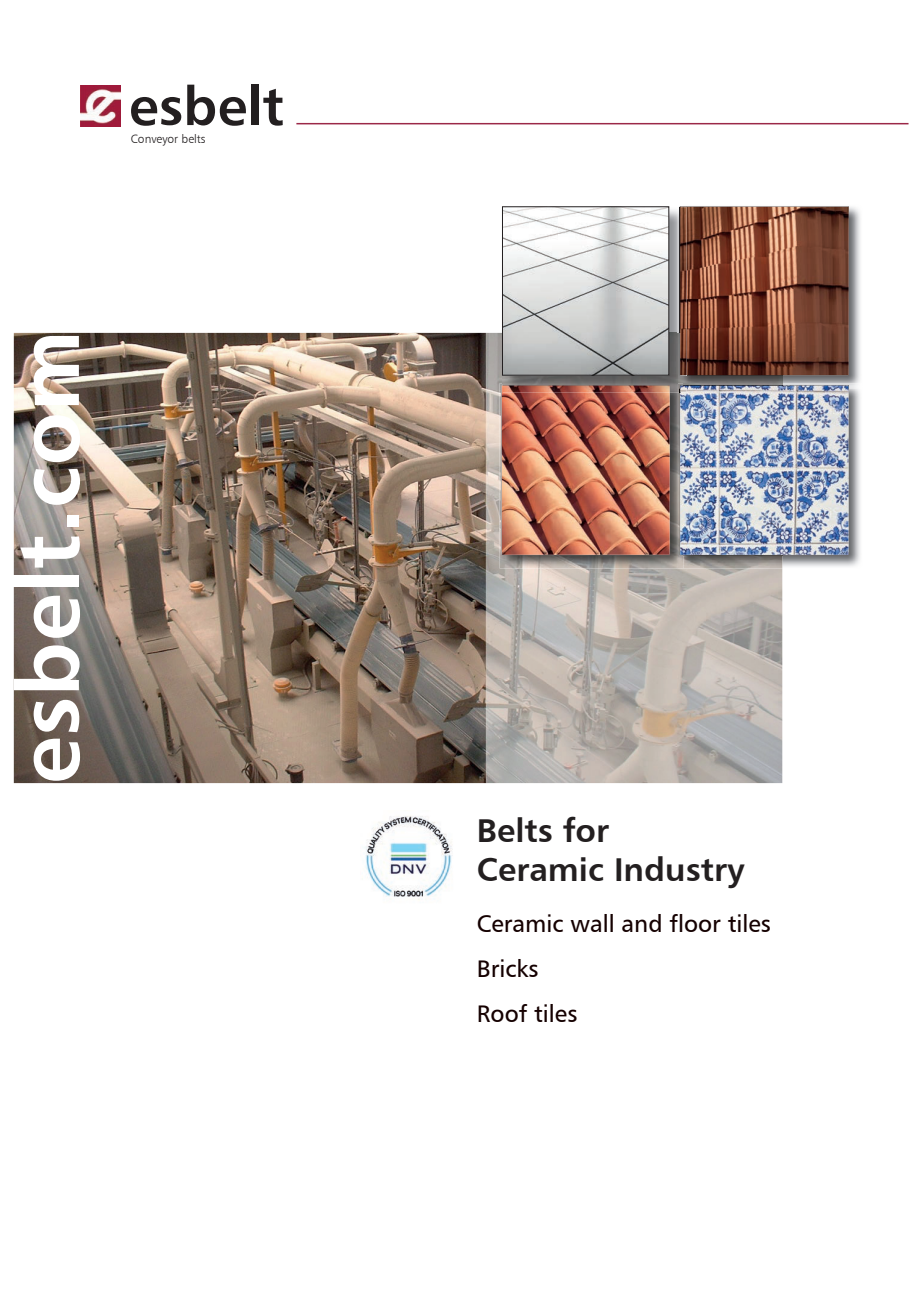
<style>
.page{position:relative;width:919px;height:1289px;background:#fff}
.page>*{position:absolute;margin:0;border:0;box-sizing:border-box;transform-origin:0 0}
.t1{font:87px "Humanist 777 BT Bold B";color:#fff}
.t2{font:54px "Humanist 777 BT Bold B";color:#231f20}
.t3{font:33px/39px "Humanist 777 BT Bold B";color:#231f20}
.t4{font:24px/45px "Humanist 777 BT Roman B";color:#150000}
.t5{font:12px "Humanist 777 BT Light B";color:#231f20}
</style>
<div class="page">
<hr style="left:296px;top:123px;width:612px;height:1px;background:#9b2848">
<img style="left:81px;top:86px;width:40px;height:40px">
<img style="left:14px;top:333px;width:768px;height:450px">
<img style="left:782px;top:389px;width:78px;height:179px">
<img style="left:683px;top:556px;width:99px;height:12px">
<img style="left:683px;top:555px;width:99px;height:1px">
<img style="left:499px;top:383px;width:179px;height:185px">
<img style="left:678px;top:555px;width:5px;height:13px">
<img style="left:782px;top:206px;width:78px;height:183px">
<img style="left:686px;top:376px;width:96px;height:7px">
<img style="left:503px;top:207px;width:175px;height:185px">
<img style="left:501px;top:385px;width:169px;height:170px">
<img style="left:503px;top:385px;width:166px;height:7px">
<img style="left:678px;top:211px;width:1px;height:122px">
<img style="left:678px;top:333px;width:8px;height:50px">
<svg style="left:679px;top:206px;width:169px;height:170px;background:#834d38"></svg>
<img style="left:679px;top:333px;width:1px;height:42px">
<img style="left:680px;top:207px;width:6px;height:168px">
<img style="left:678px;top:383px;width:170px;height:172px">
<img style="left:504px;top:208px;width:163px;height:165px">
<div style="left:502px;top:206px;width:167px;height:169px;border:1px solid #231f20"></div>
<img style="left:364px;top:816px;width:89px;height:84px">
<h2 class="t2" style="left:129px;top:72px;width:157px">esbelt</h2>
<p class="t5" style="left:131px;top:131px;width:76px">Conveyor belts</p>
<h1 class="t1" style="left:-6px;top:784px;width:455px;rotate:-90deg">esbelt.com</h1>
<h3 class="t3" style="left:477px;top:810px;width:269px">Belts for<br>Ceramic Industry</h3>
<p class="t4" style="left:477px;top:901px;width:295px">Ceramic wall and floor tiles<br>Bricks<br>Roof tiles</p>
</div>
